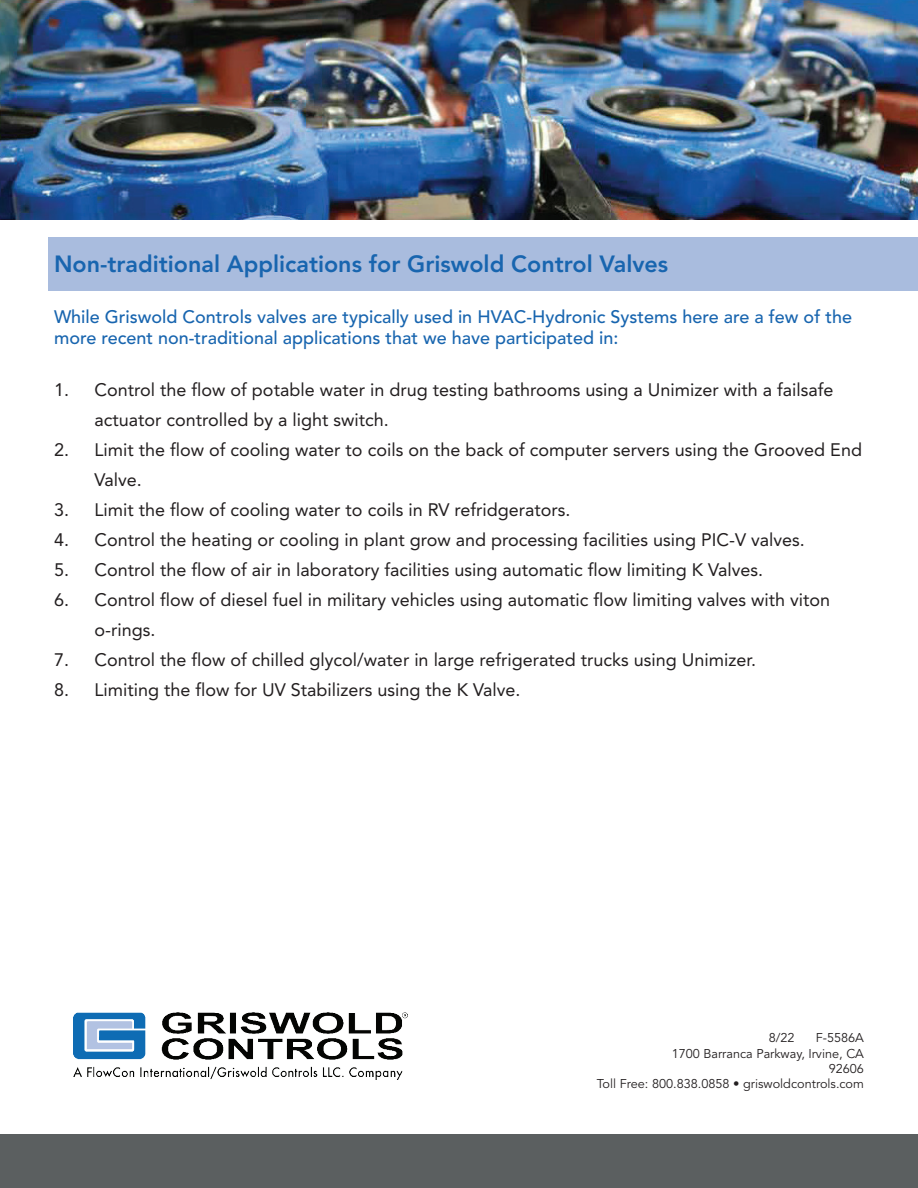
<style>
.page{position:relative;width:918px;height:1188px;background:#fff}
.page>*{position:absolute;margin:0;border:0;box-sizing:border-box;transform-origin:0 0}
.t1{font:800 23.25px "Avenir LT Std";color:#1865af}
.t2{font:18px/30px "Avenir";color:#231f20}
.t3{font:500 18px/21.6px "Avenir LT Std";color:#1865af}
.t4{font:12.75px/15.3px "Avenir LT Std";color:#231f20;text-align:right}
</style>
<div class="page">
<div style="left:49px;top:237px;width:869px;height:54px;background:#a9bcde"></div>
<img style="left:0;top:0;width:918px;height:219px">
<img style="left:73px;top:1013px;width:335px;height:66px">
<div style="left:0;top:1134px;width:918px;height:54px;background:#5b5f60"></div>
<p class="t1" style="left:54px;top:250px;width:616px">Non-traditional Applications for Griswold Control Valves</p>
<p class="t3" style="left:54px;top:306px;width:800px">While Griswold Controls valves are typically used in HVAC-Hydronic Systems here are a few of the more recent non-traditional applications that we have participated in:</p>
<p class="t2" style="left:94px;top:375px;width:741px;text-indent:-40px">1. Control the flow of potable water in drug testing bathrooms using a Unimizer with a failsafe actuator controlled by a light switch.</p>
<p class="t2" style="left:94px;top:435px;width:769px;text-indent:-40px">2. Limit the flow of cooling water to coils on the back of computer servers using the Grooved End<br>Valve.</p>
<p class="t2" style="left:54px;top:495px;width:518px">3. Limit the flow of cooling water to coils in RV refridgerators.</p>
<p class="t2" style="left:54px;top:525px;width:752px">4. Control the heating or cooling in plant grow and processing facilities using PIC-V valves.</p>
<p class="t2" style="left:54px;top:555px;width:711px">5. Control the flow of air in laboratory facilities using automatic flow limiting K Valves.</p>
<p class="t2" style="left:94px;top:585px;width:737px;text-indent:-40px">6. Control flow of diesel fuel in military vehicles using automatic flow limiting valves with viton o-rings.</p>
<p class="t2" style="left:54px;top:645px;width:704px">7. Control the flow of chilled glycol/water in large refrigerated trucks using Unimizer.</p>
<p class="t2" style="left:54px;top:675px;width:468px">8. Limiting the flow for UV Stabilizers using the K Valve.</p>
<p class="t4" style="left:769px;top:1031px;width:27px">8/22</p>
<p class="t4" style="left:597px;top:1031px;width:269px">F-5586A<br>1700 Barranca Parkway, Irvine, CA<br>92606<br>Toll Free: 800.838.0858 • griswoldcontrols.com</p>
</div>
